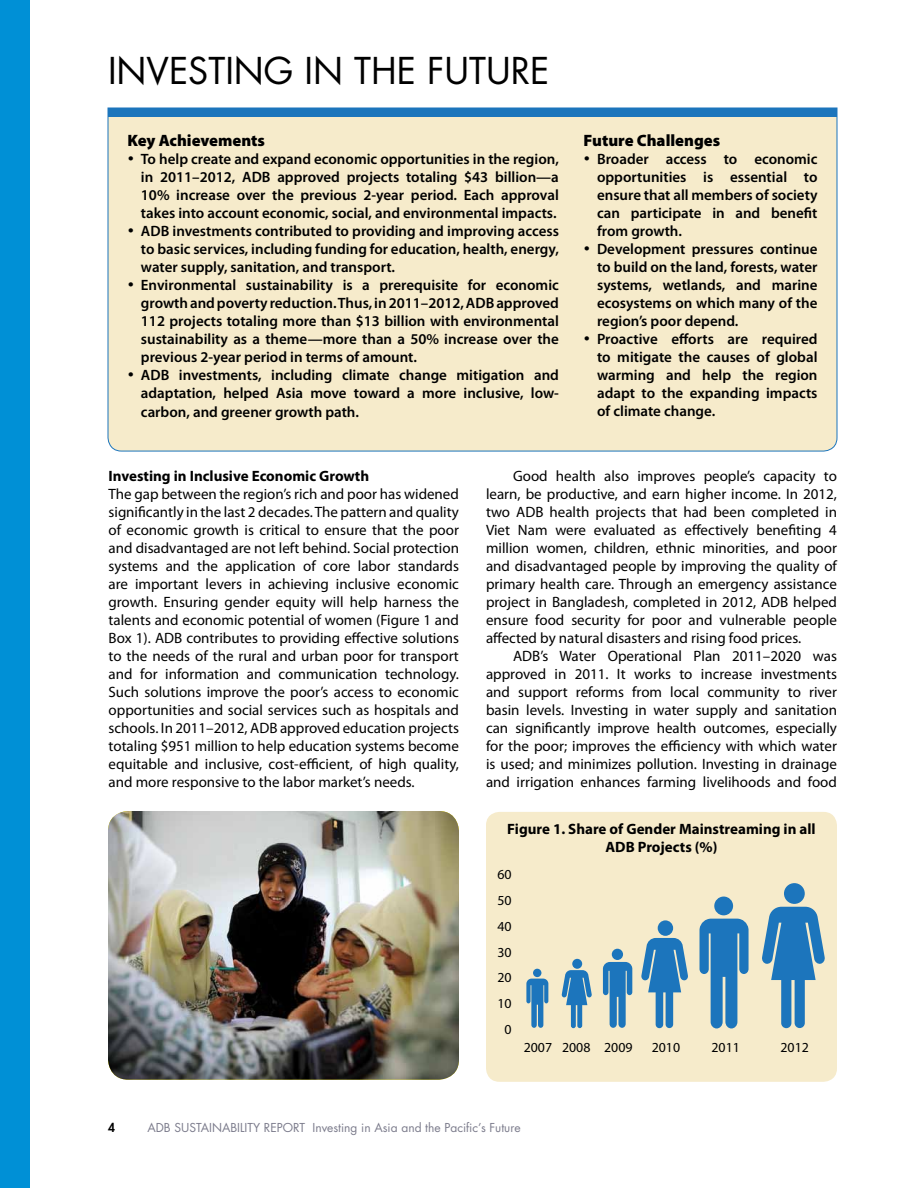
<style>
.page{position:relative;width:918px;height:1188px;background:#0090d6}
.page>*{position:absolute;margin:0;border:0;box-sizing:border-box;transform-origin:0 0}
.t1{font:36px "Futura Std";color:#000}
.t2{font:900 16.5px "Myriad Pro";color:#000}
.t3{font:15px/18px "Myriad Pro";color:#000;text-align:justify}
.t4{font:600 15px/18px "Myriad Pro";color:#000;text-align:justify}
.t5{font:700 15px/18px "Myriad Pro";color:#000;text-align:center}
.t6{font:13.8px "Myriad Pro";color:#000}
.t7{font:12px "Futura Std";color:#7c7c8c}
.t8{font:800 12px "Futura Std";color:#000}
</style>
<div class="page">
<div style="left:30px;top:0;width:888px;height:1188px;background:#fff"></div>
<div style="left:486px;top:812px;width:351px;height:270px;background:#f6ebcb;border-radius:14px"></div>
<div style="left:107px;top:107px;width:731px;height:345px;background:#f6ebcb"></div>
<svg style="left:530px;top:883px;width:277px;height:146px"></svg>
<svg style="left:526px;top:979px;width:22px;height:49px"></svg>
<div style="left:533px;top:969px;width:8px;height:8px;background:#1c75bc;border-radius:50%"></div>
<svg style="left:603px;top:962px;width:29px;height:66px"></svg>
<div style="left:612px;top:949px;width:11px;height:11px;background:#1c75bc;border-radius:50%"></div>
<svg style="left:700px;top:919px;width:49px;height:109px"></svg>
<div style="left:714px;top:897px;width:19px;height:18px;background:#1c75bc;border-radius:50%"></div>
<div style="left:572px;top:959px;width:10px;height:10px;background:#1c75bc;border-radius:50%"></div>
<svg style="left:562px;top:970px;width:30px;height:58px"></svg>
<div style="left:658px;top:920px;width:15px;height:16px;background:#1c75bc;border-radius:50%"></div>
<svg style="left:641px;top:938px;width:47px;height:90px"></svg>
<div style="left:784px;top:883px;width:21px;height:21px;background:#1c75bc;border-radius:50%"></div>
<svg style="left:762px;top:907px;width:63px;height:121px"></svg>
<div style="left:108px;top:108px;width:729px;height:9px;background:#1c75bc"></div>
<img style="left:108px;top:811px;width:351px;height:269px">
<h1 class="t1" style="left:108px;top:47px;width:443px">INVESTING IN THE FUTURE</h1>
<p class="t2" style="left:127px;top:129px;width:139px">Key Achievements</p>
<p class="t4" style="left:141px;top:149px;width:420px;text-indent:-14px">• To help create and expand economic opportunities in the region, in 2011–2012, ADB approved projects totaling $43 billion—a 10% increase over the previous 2-year period. Each approval takes into account economic, social, and environmental impacts.</p>
<p class="t4" style="left:141px;top:221px;width:420px;text-indent:-14px">• ADB investments contributed to providing and improving access to basic services, including funding for education, health, energy, water supply, sanitation, and transport.</p>
<p class="t4" style="left:141px;top:275px;width:420px;text-indent:-14px">• Environmental sustainability is a prerequisite for economic growth and poverty reduction. Thus, in 2011–2012, ADB approved 112 projects totaling more than $13 billion with environmental sustainability as a theme—more than a 50% increase over the previous 2-year period in terms of amount.</p>
<p class="t4" style="left:127px;top:365px;width:433px;text-align:right">• ADB investments, including climate change mitigation and adaptation, helped Asia move toward a more inclusive, low-</p>
<p class="t4" style="left:141px;top:403px;width:220px">carbon, and greener growth path.</p>
<p class="t2" style="left:584px;top:129px;width:138px">Future Challenges</p>
<p class="t4" style="left:597px;top:149px;width:222px;text-indent:-14px">• Broader access to economic opportunities is essential to ensure that all members of society can participate in and benefit from growth.</p>
<p class="t4" style="left:597px;top:239px;width:222px;text-indent:-14px">• Development pressures continue to build on the land, forests, water systems, wetlands, and marine ecosystems on which many of the region’s poor depend.</p>
<p class="t4" style="left:597px;top:329px;width:222px;text-indent:-14px">• Proactive efforts are required to mitigate the causes of global warming and help the region adapt to the expanding impacts of climate change.</p>
<p class="t5" style="left:109px;top:467px;width:262px">Investing in Inclusive Economic Growth</p>
<p class="t3" style="left:109px;top:485px;width:352px">The gap between the region’s rich and poor has widened significantly in the last 2 decades. The pattern and quality of economic growth is critical to ensure that the poor and disadvantaged are not left behind. Social protection systems and the application of core labor standards are important levers in achieving inclusive economic growth. Ensuring gender equity will help harness the talents and economic potential of women (Figure 1 and Box 1). ADB contributes to providing effective solutions to the needs of the rural and urban poor for transport and for information and communication technology.<br>Such solutions improve the poor’s access to economic opportunities and social services such as hospitals and schools. In 2011–2012, ADB approved education projects totaling $951 million to help education systems become equitable and inclusive, cost-efficient, of high quality, and more responsive to the labor market’s needs.</p>
<p class="t3" style="left:486px;top:467px;width:353px;text-indent:27px">Good health also improves people’s capacity to learn, be productive, and earn higher income. In 2012, two ADB health projects that had been completed in Viet Nam were evaluated as effectively benefiting 4 million women, children, ethnic minorities, and poor and disadvantaged people by improving the quality of primary health care. Through an emergency assistance project in Bangladesh, completed in 2012, ADB helped ensure food security for poor and vulnerable people affected by natural disasters and rising food prices.</p>
<p class="t3" style="left:486px;top:647px;width:353px;text-indent:27px">ADB’s Water Operational Plan 2011–2020 was approved in 2011. It works to increase investments and support reforms from local community to river basin levels. Investing in water supply and sanitation can significantly improve health outcomes, especially for the poor; improves the efficiency with which water is used; and minimizes pollution. Investing in drainage and irrigation enhances farming livelihoods and food</p>
<p class="t5" style="left:507px;top:819px;width:310px">Figure 1. Share of Gender Mainstreaming in all<br>ADB Projects (%)</p>
<p class="t6" style="left:498px;top:867px;width:16px">60</p>
<p class="t6" style="left:498px;top:893px;width:16px">50</p>
<p class="t6" style="left:498px;top:919px;width:16px">40</p>
<p class="t6" style="left:498px;top:944px;width:16px">30</p>
<p class="t6" style="left:498px;top:970px;width:16px">20</p>
<p class="t6" style="left:498px;top:996px;width:16px">10</p>
<p class="t6" style="left:505px;top:1022px;width:9px">0</p>
<p class="t6" style="left:524px;top:1039px;width:110px">2007 2008 2009</p>
<p class="t6" style="left:652px;top:1039px;width:30px">2010</p>
<p class="t6" style="left:712px;top:1039px;width:30px">2011</p>
<p class="t6" style="left:781px;top:1039px;width:30px">2012</p>
<p class="t8" style="left:108px;top:1120px;width:8px">4</p>
<p class="t7" style="left:147px;top:1120px;width:375px">ADB SUSTAINABILITY REPORT Investing in Asia and the Pacific’s Future</p>
</div>
